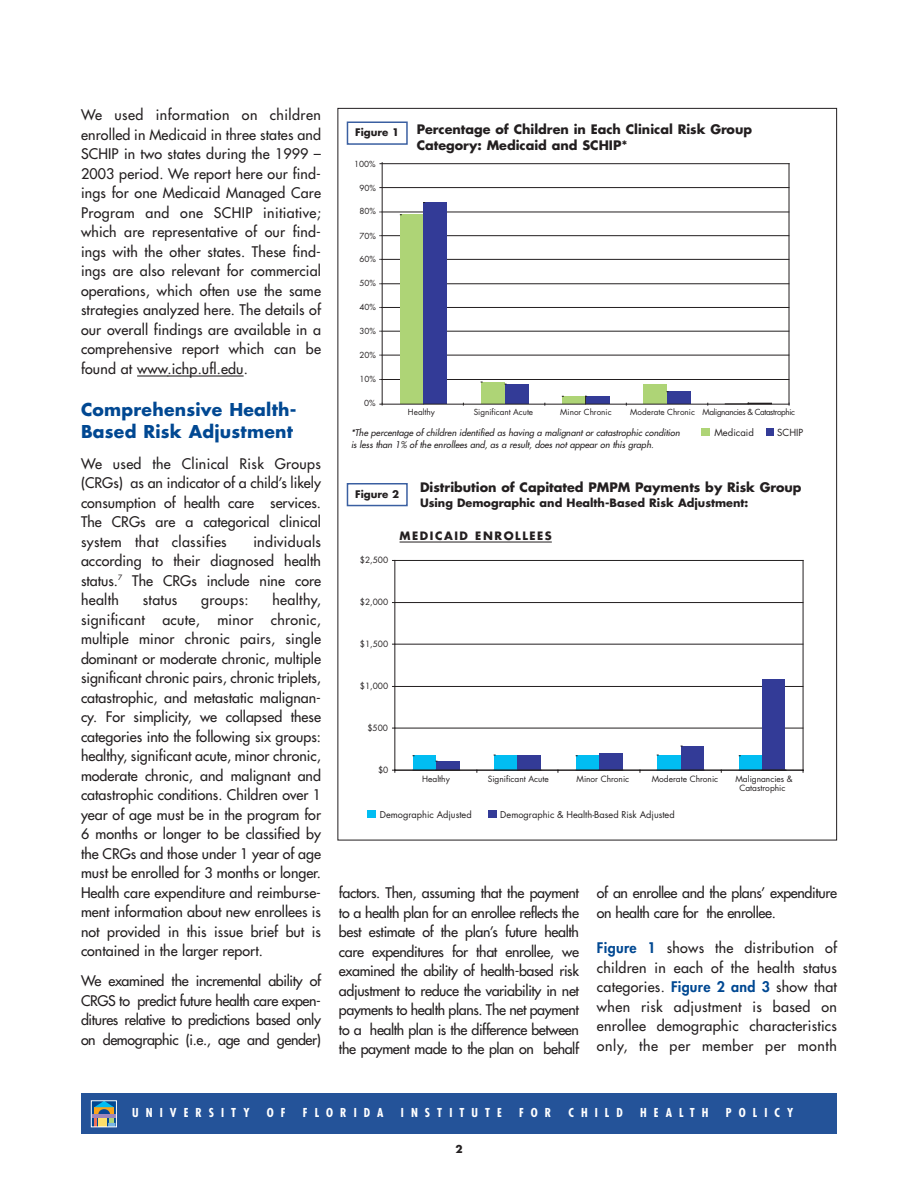
<style>
.page{position:relative;width:918px;height:1188px;background:#fff}
.page>*{position:absolute;margin:0;border:0;box-sizing:border-box;transform-origin:0 0}
.t1{font:700 17.25px/22.5px "Futura";letter-spacing:.015em;color:#014892}
.t2{font:14.25px/19.5px "Futura";color:#231f20;text-align:justify}
.t3{font:14.25px/19.5px "Futura";letter-spacing:-.025em;color:#231f20}
.t4{font:700 12.75px/16.6px "Futura";color:#231f20}
.t5{font:700 condensed 12px "Futura";letter-spacing:.59em;color:#fff}
.t6{font:700 11.25px "Futura";color:#231f20}
.t7{font:700 11.25px "Futura";letter-spacing:.135em;color:#231f20}
.t8{font:700 10.5px "Futura";color:#231f20}
.t9{font:700 10.2px "Futura";color:#231f20}
.t10{font:9.6px "Futura";color:#231f20}
.t11{font:9.3px "Futura";color:#231f20}
.t12{font:italic 9px/12.3px "Futura";color:#231f20}
.t13{font:8.4px/9.3px "Futura";color:#231f20;text-align:center}
.t14{font:8.1px "Futura";color:#231f20}
.t15{font:8.1px "Futura";letter-spacing:-.05em;color:#231f20}
.s1{font-weight:800;color:#014892}
</style>
<div class="page">
<hr style="left:137px;top:375px;width:31px;height:2px;background:#231f20">
<hr style="left:167px;top:375px;width:77px;height:2px;background:#231f20">
<div style="left:347px;top:122px;width:61px;height:23px;border:2px solid #3a5fa1"></div>
<div style="left:347px;top:483px;width:61px;height:23px;border:2px solid #3a5fa1"></div>
<hr style="left:400px;top:542px;width:152px;height:1px;background:#231f20">
<hr style="left:380px;top:379px;width:409px;height:1px;background:#231f20">
<hr style="left:380px;top:355px;width:409px;height:1px;background:#231f20">
<hr style="left:380px;top:331px;width:409px;height:1px;background:#231f20">
<hr style="left:380px;top:307px;width:409px;height:1px;background:#231f20">
<hr style="left:380px;top:284px;width:409px;height:1px;background:#231f20">
<hr style="left:380px;top:259px;width:409px;height:1px;background:#231f20">
<hr style="left:380px;top:235px;width:409px;height:1px;background:#231f20">
<hr style="left:380px;top:212px;width:409px;height:1px;background:#231f20">
<hr style="left:380px;top:187px;width:409px;height:1px;background:#231f20">
<hr style="left:789px;top:164px;width:1px;height:239px;background:#231f20">
<hr style="left:382px;top:163px;width:1px;height:240px;background:#231f20">
<div style="left:400px;top:215px;width:24px;height:189px;background:#aed476"></div>
<hr style="left:423px;top:215px;width:1px;height:189px;background:#231f20">
<div style="left:481px;top:382px;width:24px;height:22px;background:#aed476"></div>
<div style="left:562px;top:396px;width:24px;height:8px;background:#aed476"></div>
<div style="left:644px;top:384px;width:23px;height:20px;background:#aed476"></div>
<div style="left:424px;top:203px;width:23px;height:201px;background:#333b97"></div>
<div style="left:505px;top:384px;width:23px;height:20px;background:#333b97"></div>
<div style="left:586px;top:396px;width:24px;height:8px;background:#333b97"></div>
<div style="left:667px;top:392px;width:23px;height:12px;background:#333b97"></div>
<svg style="left:725px;top:403px;width:47px;height:1px"></svg>
<hr style="left:380px;top:404px;width:409px;height:1px;background:#231f20">
<hr style="left:380px;top:163px;width:409px;height:1px;background:#231f20">
<div style="left:701px;top:428px;width:9px;height:8px;background:#aed476"></div>
<div style="left:766px;top:428px;width:7px;height:8px;background:#333b97"></div>
<svg style="left:392px;top:560px;width:412px;height:213px"></svg>
<div style="left:367px;top:811px;width:9px;height:7px;background:#01bdf2"></div>
<div style="left:488px;top:811px;width:8px;height:7px;background:#333b97"></div>
<div style="left:81px;top:1094px;width:756px;height:40px;background:#245399"></div>
<div style="left:91px;top:1101px;width:25px;height:26px;background:#014892"></div>
<svg style="left:94px;top:1102px;width:21px;height:23px"></svg>
<div style="left:99px;top:1119px;width:8px;height:8px;background:#ffdf69"></div>
<hr style="left:92px;top:1114px;width:23px;height:4px;background:#9d85bb">
<div style="left:91px;top:1100px;width:26px;height:27px;border:1px solid #fff"></div>
<p class="t2" style="left:81px;top:106px;width:241px">We used information on children enrolled in Medicaid in three states and SCHIP in two states during the 1999 – 2003 period. We report here our find&shy;ings for one Medicaid Managed Care Program and one SCHIP initiative; which are representative of our find&shy;ings with the other states. These find&shy;ings are also relevant for commercial operations, which often use the same strategies analyzed here. The details of our overall findings are available in a comprehensive report which can be found at www.ichp.ufl.edu.</p>
<p class="t1" style="left:81px;top:400px;width:217px">Comprehensive Health-<br>Based Risk Adjustment</p>
<p class="t2" style="left:81px;top:455px;width:242px">We used the Clinical Risk Groups (CRGs) as an indicator of a child’s likely consumption of health care services.<br>The CRGs are a categorical clinical system that classifies</p>
<p class="t2" style="left:81px;top:533px;width:242px;text-indent:172px">individuals according to their diagnosed health status.<sup>7</sup> The CRGs include nine core health</p>
<p class="t2" style="left:81px;top:591px;width:242px;text-indent:191px">healthy, significant acute, minor chronic, multiple minor chronic pairs, single dominant or moderate chronic, multiple significant chronic pairs, chronic triplets, catastrophic, and metastatic malignan&shy;cy. For simplicity, we collapsed these categories into the following six groups: healthy, significant acute, minor chronic, moderate chronic, and malignant and catastrophic conditions. Children over 1 year of age must be in the program for 6 months or longer to be classified by the CRGs and those under 1 year of age must be enrolled for 3 months or longer.<br>Health care expenditure and reimburse&shy;ment information about new enrollees is not provided in this issue brief but is contained in the larger report.</p>
<p class="t2" style="left:81px;top:972px;width:242px">We examined the incremental ability of CRGS to predict future health care expen&shy;ditures relative to predictions based only on demographic (i.e., age and gender)</p>
<p class="t2" style="left:143px;top:591px;width:36px">status</p>
<p class="t2" style="left:201px;top:591px;width:49px">groups:</p>
<p class="t9" style="left:355px;top:128px;width:45px">Figure 1</p>
<p class="t14" style="left:354px;top:160px;width:23px">100%</p>
<p class="t14" style="left:359px;top:184px;width:18px">90%</p>
<p class="t14" style="left:359px;top:208px;width:18px">80%</p>
<p class="t14" style="left:359px;top:232px;width:18px">70%</p>
<p class="t14" style="left:359px;top:256px;width:18px">60%</p>
<p class="t14" style="left:359px;top:279px;width:18px">50%</p>
<p class="t14" style="left:359px;top:303px;width:18px">40%</p>
<p class="t14" style="left:359px;top:327px;width:18px">30%</p>
<p class="t14" style="left:359px;top:351px;width:18px">20%</p>
<p class="t14" style="left:359px;top:375px;width:18px">10%</p>
<p class="t14" style="left:364px;top:399px;width:13px">0%</p>
<p class="t4" style="left:417px;top:122px;width:337px">Percentage of Children in Each Clinical Risk Group<br>Category: Medicaid and SCHIP*</p>
<p class="t14" style="left:408px;top:408px;width:28px">Healthy</p>
<p class="t14" style="left:474px;top:408px;width:61px">Significant Acute</p>
<p class="t14" style="left:560px;top:408px;width:53px">Minor Chronic</p>
<p class="t15" style="left:630px;top:408px;width:166px">Moderate Chronic Malignancies &amp; Catastrophic</p>
<p class="t12" style="left:351px;top:427px;width:332px">*The percentage of children identified as having a malignant or catastrophic condition is less than 1% of the enrollees and, as a result, does not appear on this graph.</p>
<p class="t4" style="left:420px;top:480px;width:383px">Distribution of Capitated PMPM Payments by Risk Group</p>
<p class="t6" style="left:420px;top:498px;width:330px">Using Demographic and Health-Based Risk Adjustment:</p>
<p class="t10" style="left:714px;top:428px;width:41px">Medicaid</p>
<p class="t10" style="left:777px;top:428px;width:28px">SCHIP</p>
<p class="t9" style="left:355px;top:490px;width:45px">Figure 2</p>
<p class="t13" style="left:360px;top:556px;width:30px">$2,500</p>
<p class="t7" style="left:400px;top:531px;width:154px">MEDICAID ENROLLEES</p>
<p class="t13" style="left:360px;top:598px;width:30px">$2,000</p>
<p class="t13" style="left:360px;top:640px;width:30px">$1,500</p>
<p class="t13" style="left:360px;top:682px;width:30px">$1,000</p>
<p class="t13" style="left:367px;top:724px;width:22px">$500</p>
<p class="t13" style="left:378px;top:766px;width:12px">$0</p>
<p class="t13" style="left:422px;top:774px;width:29px">Healthy</p>
<p class="t13" style="left:488px;top:774px;width:63px">Significant Acute</p>
<p class="t13" style="left:577px;top:774px;width:54px">Minor Chronic</p>
<p class="t13" style="left:652px;top:774px;width:68px">Moderate Chronic</p>
<p class="t13" style="left:735px;top:774px;width:59px">Malignancies &amp;<br>Catastrophic</p>
<p class="t11" style="left:380px;top:811px;width:93px">Demographic Adjusted</p>
<p class="t11" style="left:500px;top:811px;width:176px">Demographic &amp; Health-Based Risk Adjusted</p>
<p class="t2" style="left:339px;top:884px;width:242px">factors. Then, assuming that the payment to a health plan for an enrollee reflects the best estimate of the plan’s future health care expenditures for that enrollee, we examined the ability of health-based risk adjustment to reduce the variability in net payments to health plans. The net payment to a health plan is the difference between the payment made to the plan on behalf</p>
<p class="t3" style="left:597px;top:884px;width:242px">of an enrollee and the plans’ expenditure on health care for the enrollee.</p>
<p class="t2" style="left:597px;top:939px;width:242px"><span class="s1">Figure 1</span> shows the distribution of children in each of the health status categories. <span class="s1">Figure 2 and 3</span> show that when risk adjustment is based on enrollee demographic characteristics only, the per member per month</p>
<p class="t5" style="left:132px;top:1107px;width:119px">UNIVERSITY</p>
<p class="t5" style="left:267px;top:1107px;width:20px">O F</p>
<p class="t5" style="left:303px;top:1107px;width:82px">FLORIDA</p>
<p class="t5" style="left:401px;top:1107px;width:102px">INSTITUTE</p>
<p class="t5" style="left:519px;top:1107px;width:34px">FOR</p>
<p class="t5" style="left:569px;top:1107px;width:56px">CHILD</p>
<p class="t5" style="left:640px;top:1107px;width:70px">HEALTH</p>
<p class="t5" style="left:726px;top:1107px;width:69px">POLICY</p>
<p class="t8" style="left:455px;top:1144px;width:9px">2</p>
</div>
